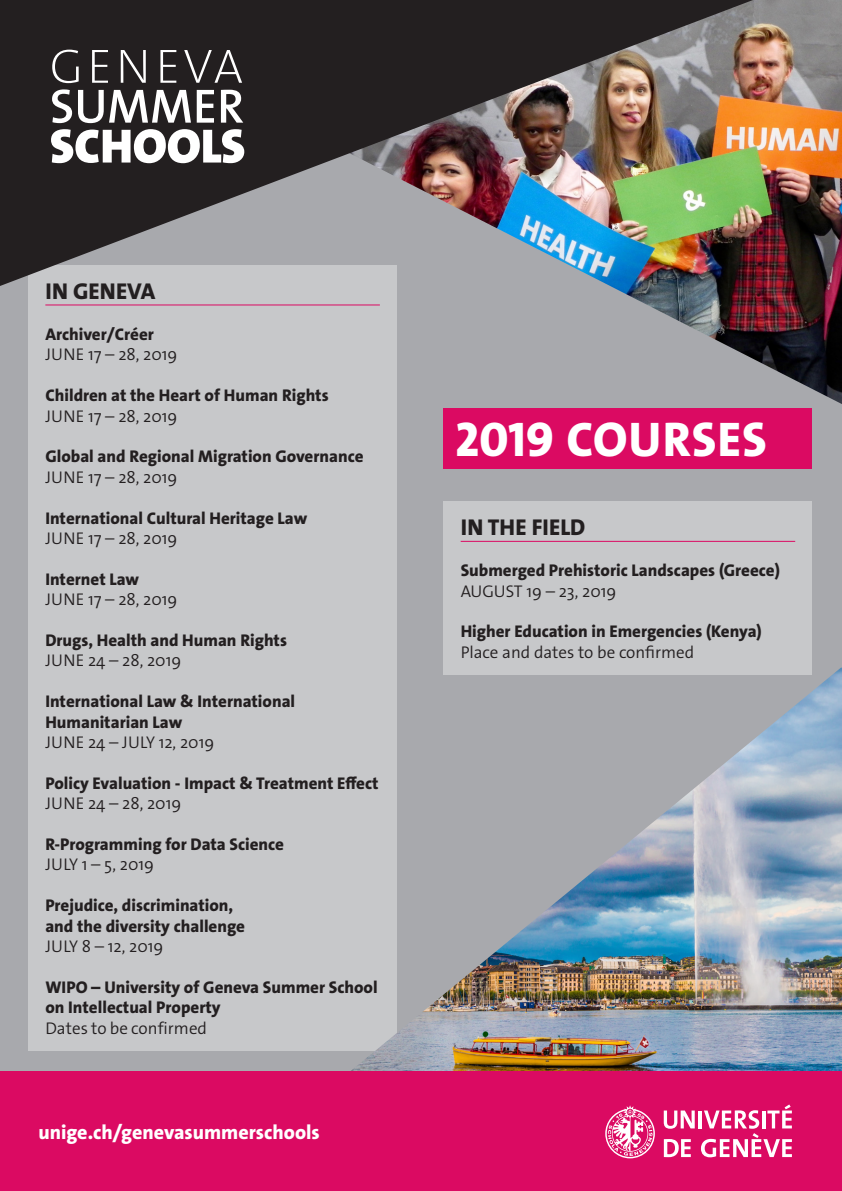
<style>
.page{position:relative;width:842px;height:1191px;background:#fff}
.page>*{position:absolute;margin:0;border:0;box-sizing:border-box;transform-origin:0 0}
.t1{font:800 49px "The Sans Os F";letter-spacing:.015em;color:#fff}
.t2{font:800 23px "The Sans Os F";letter-spacing:.005em;color:#231f20}
.t3{font:800 20px "The Sans Os F";color:#fff}
.t4{font:800 17px/20.4px "The Sans Os F";color:#231f20}
.t5{font:300 17px "The Sans Os F";color:#231f20}
.s1{font-weight:300}
</style>
<div class="page">
<div style="left:0;top:0;width:842px;height:1114px;background:#a8a9ad"></div>
<img style="left:610px;top:0;width:232px;height:404px">
<div style="left:28px;top:265px;width:369px;height:785px;background:#c7c8ca"></div>
<hr style="left:45px;top:305px;width:335px;height:1px;background:#db0a62">
<div style="left:444px;top:501px;width:368px;height:174px;background:#c7c8ca"></div>
<hr style="left:461px;top:541px;width:334px;height:1px;background:#db0a62">
<div style="left:444px;top:408px;width:368px;height:61px;background:#db0a62"></div>
<img style="left:0;top:0;width:753px;height:286px">
<svg style="left:52px;top:50px;width:27px;height:33px"></svg>
<svg style="left:92px;top:50px;width:16px;height:33px"></svg>
<svg style="left:121px;top:50px;width:25px;height:33px"></svg>
<svg style="left:160px;top:50px;width:16px;height:33px"></svg>
<svg style="left:184px;top:50px;width:58px;height:33px;background:#4e4b4c"></svg>
<svg style="left:52px;top:89px;width:20px;height:34px"></svg>
<svg style="left:78px;top:90px;width:113px;height:33px;background:#838081"></svg>
<svg style="left:197px;top:90px;width:17px;height:33px"></svg>
<svg style="left:221px;top:90px;width:22px;height:33px"></svg>
<svg style="left:51px;top:129px;width:193px;height:34px;background:#a5a4a4"></svg>
<img style="left:349px;top:667px;width:493px;height:404px">
<div style="left:0;top:1071px;width:842px;height:120px;background:#db0a62"></div>
<svg style="left:605px;top:1105px;width:50px;height:53px"></svg>
<svg style="left:664px;top:1110px;width:31px;height:18px"></svg>
<hr style="left:699px;top:1110px;width:3px;height:18px;background:#fff">
<svg style="left:664px;top:1139px;width:27px;height:18px"></svg>
<svg style="left:701px;top:1104px;width:91px;height:53px"></svg>
<p class="t2" style="left:45px;top:276px;width:111px">IN GENEVA</p>
<p class="t4" style="left:45px;top:324px;width:110px">Archiver/Créer</p>
<p class="t5" style="left:45px;top:343px;width:134px">JUNE 17 – 28, 2019</p>
<p class="t4" style="left:45px;top:385px;width:285px">Children at the Heart of Human Rights</p>
<p class="t5" style="left:45px;top:405px;width:134px">JUNE 17 – 28, 2019</p>
<p class="t4" style="left:45px;top:446px;width:320px">Global and Regional Migration Governance</p>
<p class="t5" style="left:45px;top:466px;width:134px">JUNE 17 – 28, 2019</p>
<p class="t4" style="left:45px;top:508px;width:263px">International Cultural Heritage Law</p>
<p class="t5" style="left:45px;top:527px;width:134px">JUNE 17 – 28, 2019</p>
<p class="t4" style="left:45px;top:569px;width:95px">Internet Law</p>
<p class="t5" style="left:45px;top:588px;width:134px">JUNE 17 – 28, 2019</p>
<p class="t4" style="left:45px;top:630px;width:243px">Drugs, Health and Human Rights</p>
<p class="t5" style="left:45px;top:649px;width:138px">JUNE 24 – 28, 2019</p>
<p class="t4" style="left:45px;top:691px;width:251px">International Law &amp; International<br>Humanitarian Law</p>
<p class="t5" style="left:45px;top:731px;width:170px">JUNE 24 – JULY 12, 2019</p>
<p class="t4" style="left:45px;top:773px;width:335px">Policy Evaluation - Impact &amp; Treatment Effect</p>
<p class="t5" style="left:45px;top:792px;width:138px">JUNE 24 – 28, 2019</p>
<p class="t4" style="left:45px;top:834px;width:240px">R-Programming for Data Science</p>
<p class="t5" style="left:45px;top:853px;width:110px">JULY 1 – 5, 2019</p>
<p class="t4" style="left:45px;top:895px;width:201px">Prejudice, discrimination, and the diversity challenge</p>
<p class="t5" style="left:45px;top:935px;width:120px">JULY 8 – 12, 2019</p>
<p class="t4" style="left:45px;top:977px;width:334px">WIPO – University of Geneva Summer School on Intellectual Property<br><span class="s1">Dates to be confirmed</span></p>
<p class="t3" style="left:38px;top:1119px;width:283px">unige.ch/genevasummerschools</p>
<p class="t1" style="left:455px;top:408px;width:313px">2019 COURSES</p>
<p class="t2" style="left:461px;top:513px;width:126px">IN THE FIELD</p>
<p class="t4" style="left:461px;top:560px;width:321px">Submerged Prehistoric Landscapes (Greece)</p>
<p class="t5" style="left:461px;top:580px;width:157px">AUGUST 19 – 23, 2019</p>
<p class="t4" style="left:461px;top:621px;width:303px">Higher Education in Emergencies (Kenya)</p>
<p class="t5" style="left:461px;top:641px;width:235px">Place and dates to be confirmed</p>
</div>
